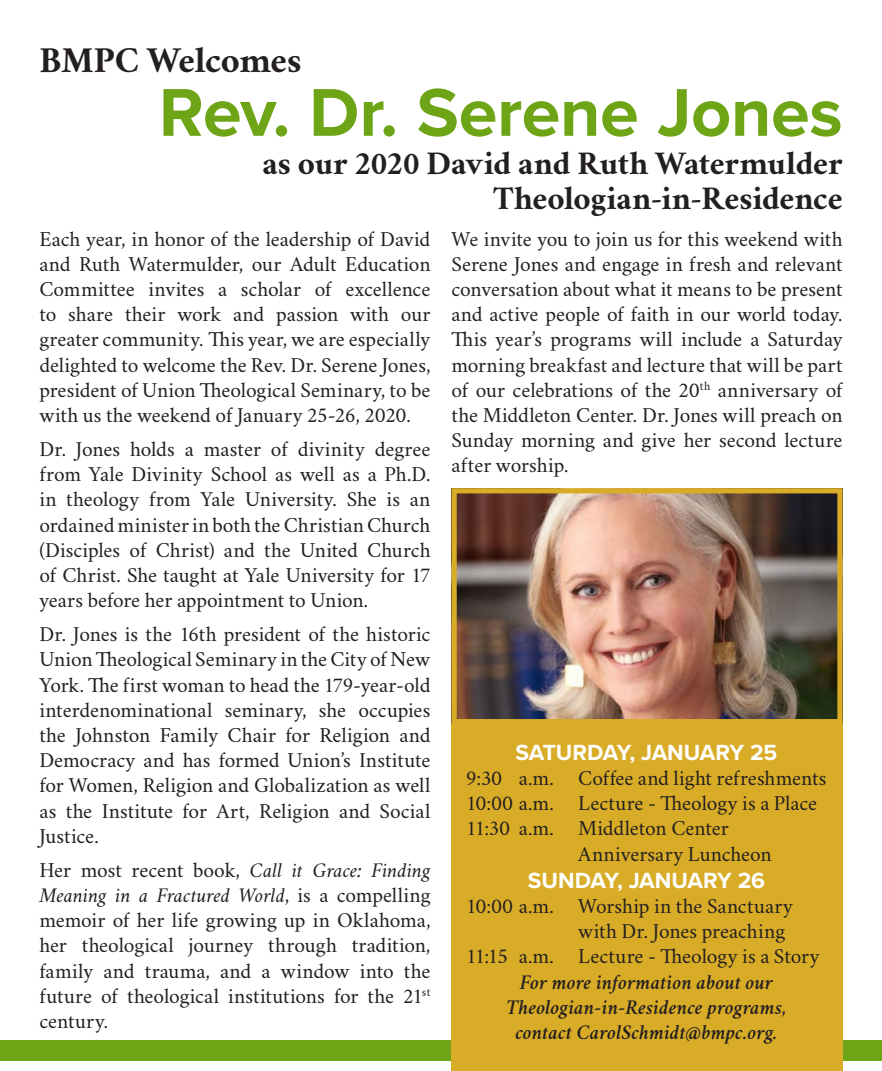
<style>
.page{position:relative;width:882px;height:1071px;background:#fff}
.page>*{position:absolute;margin:0;border:0;box-sizing:border-box;transform-origin:0 0}
.Titles{font:700 70px "Proxima Nova";letter-spacing:-.005em;color:#6ea516}
.Titles-2{font:700 36.75px "Crimson";letter-spacing:-.01em;color:#231f20}
.Titles-3{font:700 33.25px/35px "Crimson";letter-spacing:-.005em;color:#231f20;text-align:right}
.Dates_at_a_Glance{font:700 22.75px "Proxima Nova";letter-spacing:-.005em;color:#fff}
.Body_Text_-_With_Par{font:21px/25.2px "Crimson";letter-spacing:-.005em;color:#231f20;text-align:justify}
.Dates_at_a_Glance-2{font:21px "Crimson";letter-spacing:-.005em;color:#231f20}
.Dates_at_a_Glance-3{font:italic 600 21px/25.2px "Crimson";color:#231f20;text-align:center}
.s1{font-style:italic}
</style>
<div class="page">
<div style="left:0;top:1040px;width:882px;height:21px;background:#6ea516"></div>
<img style="left:458px;top:494px;width:379px;height:224px">
<div style="left:452px;top:724px;width:391px;height:347px;background:#d9ac27"></div>
<div style="left:452px;top:488px;width:391px;height:236px;border:5px solid #d9ac27"></div>
<p class="Titles-2" style="left:39px;top:33px;width:264px">BMPC Welcomes</p>
<p class="Titles" style="left:159px;top:60px;width:685px">Rev. Dr. Serene Jones</p>
<p class="Titles-3" style="left:262px;top:145px;width:582px">as our 2020 David and Ruth Watermulder<br>Theologian-in-Residence</p>
<p class="Body_Text_-_With_Par" style="left:39px;top:225px;width:393px">Each year, in honor of the leadership of David and Ruth Watermulder, our Adult Education Committee invites a scholar of excellence to share their work and passion with our greater community. This year, we are especially delighted to welcome the Rev. Dr. Serene Jones, president of Union Theological Seminary, to be with us the weekend of January 25-26, 2020.</p>
<p class="Body_Text_-_With_Par" style="left:39px;top:435px;width:393px">Dr. Jones holds a master of divinity degree from Yale Divinity School as well as a Ph.D. in theology from Yale University. She is an ordained minister in both the Christian Church (Disciples of Christ) and the United Church of Christ. She taught at Yale University for 17 years before her appointment to Union.</p>
<p class="Body_Text_-_With_Par" style="left:39px;top:620px;width:393px">Dr. Jones is the 16th president of the historic Union Theological Seminary in the City of New York. The first woman to head the 179-year-old interdenominational seminary, she occupies the Johnston Family Chair for Religion and Democracy and has formed Union’s Institute for Women, Religion and Globalization as well as the Institute for Art, Religion and Social Justice.</p>
<p class="Body_Text_-_With_Par" style="left:39px;top:856px;width:393px">Her most recent book, <span class="s1">Call it Grace: Finding Meaning in a Fractured World</span>, is a compelling memoir of her life growing up in Oklahoma, her theological journey through tradition, family and trauma, and a window into the future of theological institutions for the 21<sup>st </sup>century.</p>
<p class="Body_Text_-_With_Par" style="left:452px;top:225px;width:393px">We invite you to join us for this weekend with Serene Jones and engage in fresh and relevant conversation about what it means to be present and active people of faith in our world today.<br>This year’s programs will include a Saturday morning breakfast and lecture that will be part of our celebrations of the 20<sup>th</sup> anniversary of the Middleton Center. Dr. Jones will preach on Sunday morning and give her second lecture after worship.</p>
<p class="Dates_at_a_Glance" style="left:515px;top:735px;width:263px">SATURDAY, JANUARY 25</p>
<p class="Dates_at_a_Glance-2" style="left:466px;top:764px;width:362px">9:30 a.m. Coffee and light refreshments</p>
<p class="Dates_at_a_Glance-2" style="left:466px;top:789px;width:353px">10:00 a.m. Lecture - Theology is a Place</p>
<p class="Dates_at_a_Glance-2" style="left:466px;top:814px;width:264px">11:30 a.m. Middleton Center</p>
<p class="Dates_at_a_Glance-2" style="left:578px;top:839px;width:195px">Anniversary Luncheon</p>
<p class="Dates_at_a_Glance" style="left:528px;top:863px;width:239px">SUNDAY, JANUARY 26</p>
<p class="Dates_at_a_Glance-2" style="left:466px;top:892px;width:328px">10:00 a.m. Worship in the Sanctuary</p>
<p class="Dates_at_a_Glance-2" style="left:578px;top:917px;width:208px">with Dr. Jones preaching</p>
<p class="Dates_at_a_Glance-2" style="left:466px;top:942px;width:355px">11:15 a.m. Lecture - Theology is a Story</p>
<p class="Dates_at_a_Glance-3" style="left:506px;top:969px;width:282px">For more information about our<br>Theologian-in-Residence programs, contact CarolSchmidt@bmpc.org.</p>
</div>
